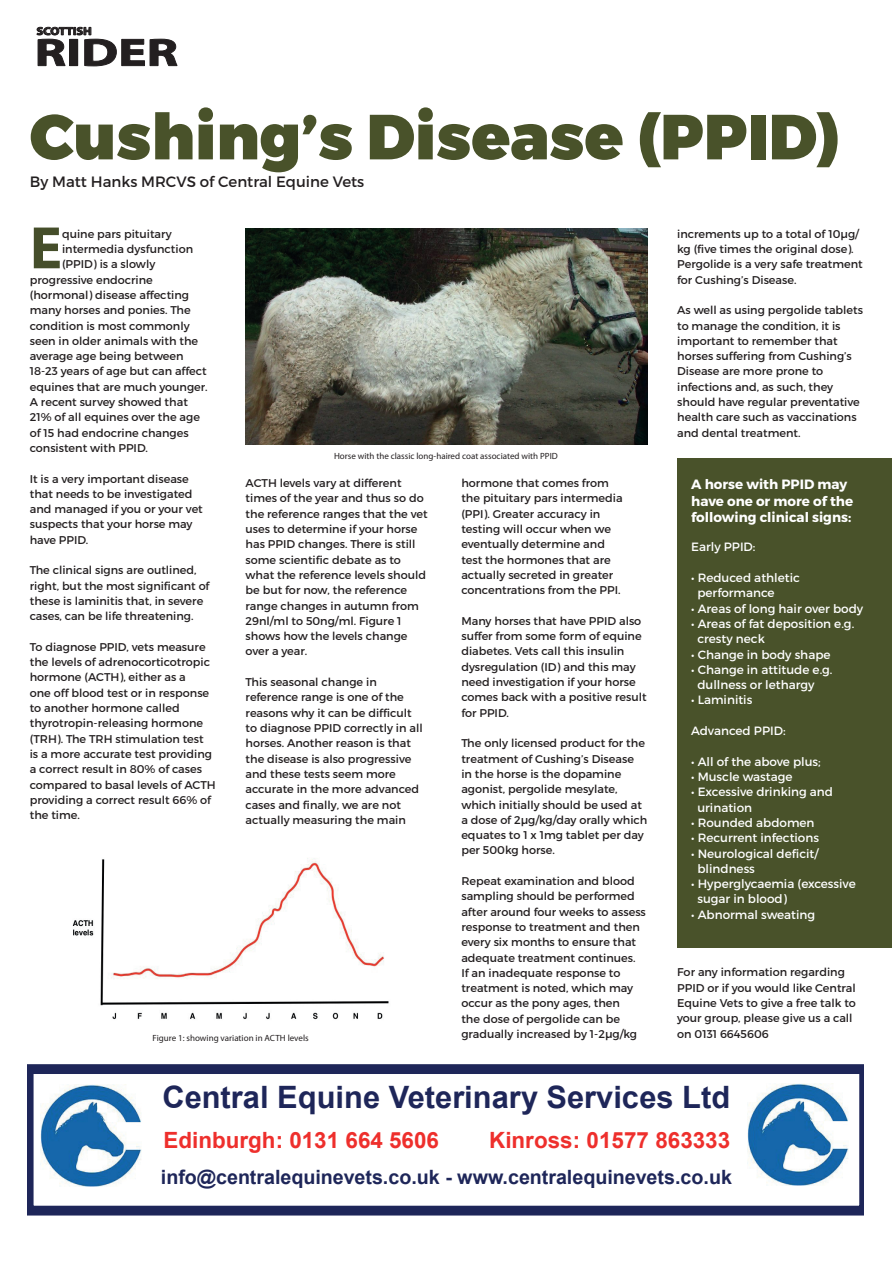
<style>
.page{position:relative;width:893px;height:1263px;background:#fff}
.page>*{position:absolute;margin:0;border:0;box-sizing:border-box;transform-origin:0 0}
.t1{font:900 63.6px "Montserrat";color:#49522a}
.t2{font:700 60.45px "Myriad Pro";color:#454e2a}
.t3{font:700 39px "Myriad Pro";color:#231f20;scale:1.36 1}
.t4{font:700 30.75px "Arial";color:#1e2659}
.t5{font:700 22.35px "Arial";color:#ee2f2c}
.t6{font:700 19.65px "Arial";color:#1e2659}
.t7{font:15px "Montserrat";color:#231f20}
.t8{font:700 13.5px/16.2px "Montserrat";color:#fff}
.t9{font:12px/15.3px "Montserrat";color:#fff}
.t10{font:11.25px/15.3px "Montserrat";color:#231f20}
.t11{font:700 11.1px "Myriad Pro";color:#231f20;scale:1.12 1}
.t12{font:9px "Myriad Pro";color:#231f20}
</style>
<div class="page">
<svg style="left:36px;top:27px;width:142px;height:39px"></svg>
<img style="left:246px;top:229px;width:401px;height:215px">
<img style="left:72px;top:858px;width:317px;height:162px">
<div style="left:677px;top:458px;width:214px;height:489px;background:#49522a"></div>
<svg style="left:28px;top:1064px;width:835px;height:151px"></svg>
<img style="left:748px;top:1083px;width:100px;height:103px">
<img style="left:40px;top:1084px;width:101px;height:103px">
<p class="t11" style="left:37px;top:24px;width:51px">SCOTTISH</p>
<h3 class="t3" style="left:35px;top:27px;width:107px">RIDER</h3>
<h1 class="t1" style="left:30px;top:97px;width:812px">Cushing’s Disease (PPID)</h1>
<h3 class="t7" style="left:30px;top:173px;width:336px">By Matt Hanks MRCVS of Central Equine Vets</h3>
<h2 class="t2" style="left:30px;top:208px;width:34px">E</h2>
<p class="t10" style="left:62px;top:226px;width:111px">quine pars pituitary</p>
<p class="t10" style="left:62px;top:241px;width:133px">intermedia dysfunction</p>
<p class="t10" style="left:62px;top:257px;width:95px">(PPID) is a slowly</p>
<p class="t10" style="left:30px;top:272px;width:125px">progressive endocrine</p>
<p class="t10" style="left:30px;top:287px;width:161px">(hormonal) disease affecting</p>
<p class="t10" style="left:30px;top:302px;width:162px">many horses and ponies. The</p>
<p class="t10" style="left:30px;top:318px;width:161px">condition is most commonly</p>
<p class="t10" style="left:30px;top:333px;width:170px">seen in older animals with the</p>
<p class="t10" style="left:30px;top:348px;width:155px">average age being between</p>
<p class="t10" style="left:30px;top:364px;width:179px">18-23 years of age but can affect</p>
<p class="t10" style="left:30px;top:379px;width:179px">equines that are much younger.</p>
<p class="t10" style="left:30px;top:394px;width:160px">A recent survey showed that</p>
<p class="t10" style="left:30px;top:410px;width:172px">21% of all equines over the age</p>
<p class="t10" style="left:30px;top:425px;width:160px">of 15 had endocrine changes</p>
<p class="t10" style="left:30px;top:440px;width:120px">consistent with PPID.</p>
<p class="t10" style="left:30px;top:471px;width:175px">It is a very important disease that needs to be investigated and managed if you or your vet suspects that your horse may have PPID.</p>
<p class="t10" style="left:30px;top:563px;width:181px">The clinical signs are outlined, right, but the most significant of these is laminitis that, in severe cases, can be life threatening.</p>
<p class="t10" style="left:30px;top:639px;width:188px">To diagnose PPID, vets measure the levels of adrenocorticotropic hormone (ACTH), either as a<br>one off blood test or in response to another hormone called thyrotropin-releasing hormone (TRH). The TRH stimulation test<br>is a more accurate test providing a correct result in 80% of cases compared to basal levels of ACTH providing a correct result 66% of the time.</p>
<p class="t12" style="left:334px;top:450px;width:225px">Horse with the classic long-haired coat associated with PPID</p>
<p class="t10" style="left:461px;top:475px;width:163px">hormone that comes from the pituitary pars intermedia (PPI). Greater accuracy in testing will occur when we eventually determine and test the hormones that are actually secreted in greater concentrations from the PPI.</p>
<p class="t10" style="left:461px;top:613px;width:187px">Many horses that have PPID also suffer from some form of equine diabetes. Vets call this insulin dysregulation (ID) and this may need investigation if your horse comes back with a positive result for PPID.</p>
<p class="t10" style="left:461px;top:736px;width:188px">The only licensed product for the treatment of Cushing’s Disease in the horse is the dopamine agonist, pergolide mesylate, which initially should be used at a dose of 2μg/kg/day orally which equates to 1 x 1mg tablet per day per 500kg horse.</p>
<p class="t10" style="left:461px;top:873px;width:186px">Repeat examination and blood sampling should be performed after around four weeks to assess response to treatment and then every six months to ensure that adequate treatment continues.<br>If an inadequate response to treatment is noted, which may occur as the pony ages, then<br>the dose of pergolide can be gradually increased by 1-2μg/kg</p>
<p class="t10" style="left:246px;top:475px;width:184px">ACTH levels vary at different times of the year and thus so do the reference ranges that the vet uses to determine if your horse has PPID changes. There is still some scientific debate as to what the reference levels should be but for now, the reference range changes in autumn from<br>29nl/ml to 50ng/ml. Figure 1 shows how the levels change over a year.</p>
<p class="t10" style="left:246px;top:674px;width:179px">This seasonal change in reference range is one of the reasons why it can be difficult to diagnose PPID correctly in all horses. Another reason is that the disease is also progressive and these tests seem more accurate in the more advanced cases and finally, we are not actually measuring the main</p>
<p class="t12" style="left:153px;top:1033px;width:158px">Figure 1: showing variation in ACTH levels</p>
<p class="t10" style="left:677px;top:226px;width:187px">increments up to a total of 10μg/ kg (five times the original dose).<br>Pergolide is a very safe treatment for Cushing’s Disease.</p>
<p class="t10" style="left:677px;top:302px;width:187px">As well as using pergolide tablets to manage the condition, it is important to remember that horses suffering from Cushing’s<br>Disease are more prone to infections and, as such, they should have regular preventative health care such as vaccinations and dental treatment.</p>
<p class="t8" style="left:691px;top:477px;width:163px">A horse with PPID may have one or more of the following clinical signs:</p>
<p class="t9" style="left:691px;top:539px;width:66px">Early PPID:</p>
<p class="t9" style="left:697px;top:570px;width:104px;text-indent:-6px">• Reduced athletic performance</p>
<p class="t9" style="left:691px;top:601px;width:174px">• Areas of long hair over body</p>
<p class="t9" style="left:697px;top:616px;width:158px;text-indent:-6px">• Areas of fat deposition e.g. cresty neck</p>
<p class="t9" style="left:691px;top:647px;width:141px">• Change in body shape</p>
<p class="t9" style="left:697px;top:662px;width:137px;text-indent:-6px">• Change in attitude e.g. dullness or lethargy</p>
<p class="t9" style="left:691px;top:692px;width:63px">• Laminitis</p>
<p class="t9" style="left:691px;top:723px;width:96px">Advanced PPID:</p>
<p class="t9" style="left:691px;top:754px;width:131px">• All of the above plus;</p>
<p class="t9" style="left:691px;top:769px;width:103px">• Muscle wastage</p>
<p class="t9" style="left:697px;top:784px;width:137px;text-indent:-6px">• Excessive drinking and urination</p>
<p class="t9" style="left:691px;top:815px;width:125px">• Rounded abdomen</p>
<p class="t9" style="left:691px;top:830px;width:129px">• Recurrent infections</p>
<p class="t9" style="left:697px;top:845px;width:122px;text-indent:-6px">• Neurological deficit/ blindness</p>
<p class="t9" style="left:697px;top:876px;width:160px;text-indent:-6px">• Hyperglycaemia (excessive sugar in blood)</p>
<p class="t9" style="left:691px;top:907px;width:125px">• Abnormal sweating</p>
<p class="t10" style="left:677px;top:964px;width:180px">For any information regarding<br>PPID or if you would like Central<br>Equine Vets to give a free talk to your group, please give us a call on 0131 6645606</p>
<h3 class="t4" style="left:162px;top:1075px;width:569px">Central Equine Veterinary Services Ltd</h3>
<h3 class="t5" style="left:163px;top:1124px;width:277px">Edinburgh: 0131 664 5606</h3>
<h3 class="t5" style="left:489px;top:1124px;width:242px">Kinross: 01577 863333</h3>
<h3 class="t6" style="left:161px;top:1163px;width:573px">info@centralequinevets.co.uk - www.centralequinevets.co.uk</h3>
</div>
